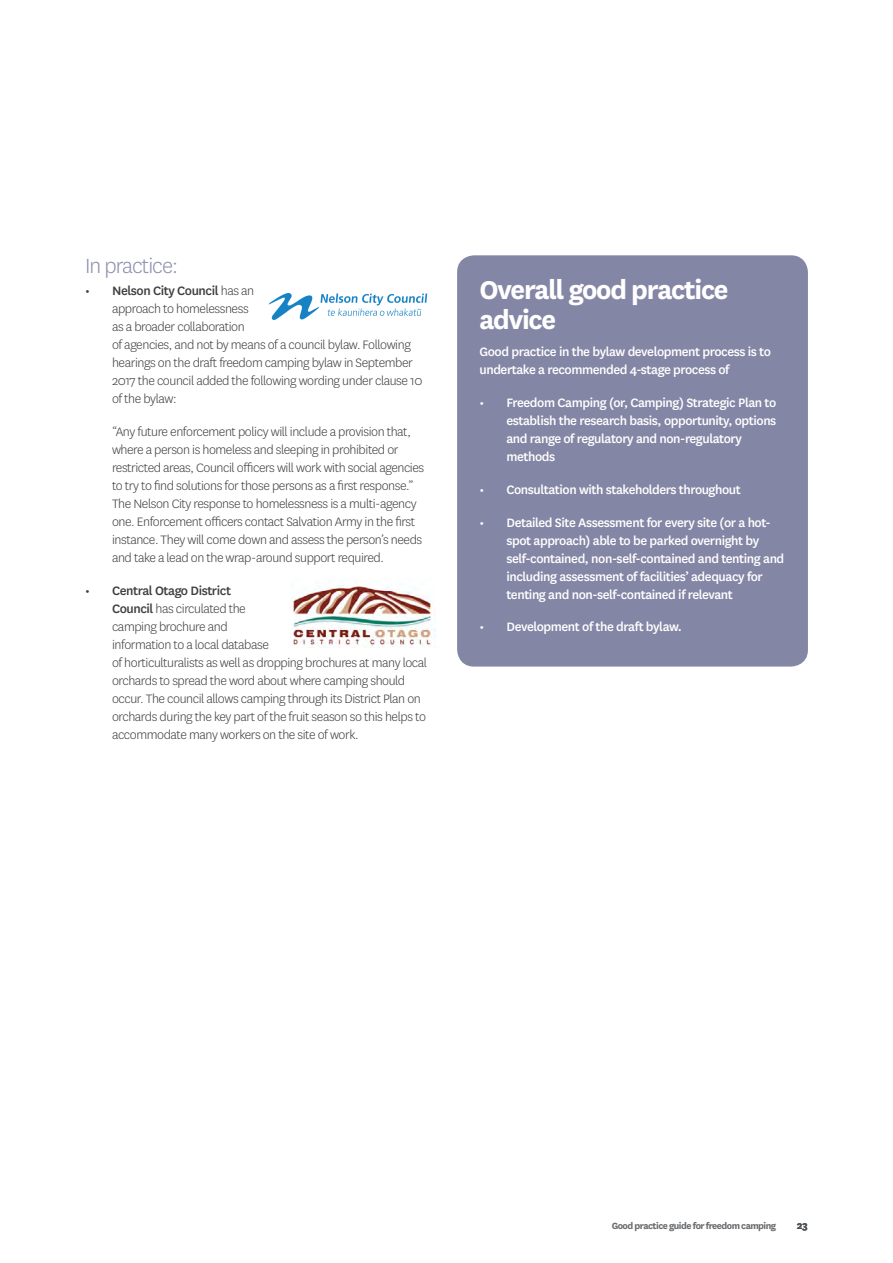
<style>
.page{position:relative;width:893px;height:1263px;background:#fff}
.page>*{position:absolute;margin:0;border:0;box-sizing:border-box;transform-origin:0 0}
.Heading{font:700 30px/30px "National";letter-spacing:-.04em;color:#fff}
.Subhead{font:300 24px "National";letter-spacing:-.04em;color:#8e8fac}
.Body_copy{font:300 14.25px/18px "National";letter-spacing:-.03em;color:#3e3e3f}
.Bullets_Numbered_3_5{font:500 14.25px/18px "National";letter-spacing:-.03em;color:#fff}
.t1{font:700 12px "National";color:#4e5356}
.t2{font:700 10.5px "National";letter-spacing:-.05em;color:#686a6d}
.s1{font-weight:500}
</style>
<div class="page">
<div style="left:457px;top:255px;width:351px;height:411px;background:#8486a5;border-radius:17px"></div>
<img style="left:268px;top:293px;width:160px;height:27px">
<img style="left:292px;top:585px;width:144px;height:62px">
<p class="Subhead" style="left:85px;top:251px;width:94px">In practice:</p>
<p class="Body_copy" style="left:112px;top:282px;width:312px;text-indent:-27px"><span class="s1">• Nelson City Council</span> has an<br>approach to homelessness<br>as a broader collaboration<br>of agencies, and not by means of a council bylaw. Following hearings on the draft freedom camping bylaw in September 2017 the council added the following wording under clause 10 of the bylaw:</p>
<p class="Body_copy" style="left:112px;top:422px;width:314px">“Any future enforcement policy will include a provision that, where a person is homeless and sleeping in prohibited or restricted areas, Council officers will work with social agencies to try to find solutions for those persons as a first response.” The Nelson City response to homelessness is a multi-agency one. Enforcement officers contact Salvation Army in the first instance. They will come down and assess the person’s needs and take a lead on the wrap-around support required.</p>
<p class="Body_copy" style="left:112px;top:581px;width:316px;text-indent:-27px"><span class="s1">• Central Otago District<br>Council</span> has circulated the<br>camping brochure and<br>information to a local database<br>of horticulturalists as well as dropping brochures at many local orchards to spread the word about where camping should occur. The council allows camping through its District Plan on orchards during the key part of the fruit season so this helps to accommodate many workers on the site of work.</p>
<p class="Heading" style="left:479px;top:273px;width:251px">Overall good practice advice</p>
<p class="Bullets_Numbered_3_5" style="left:479px;top:342px;width:293px">Good practice in the bylaw development process is to undertake a recommended 4-stage process of</p>
<p class="Bullets_Numbered_3_5" style="left:506px;top:393px;width:271px;text-indent:-27px">• Freedom Camping (or, Camping) Strategic Plan to establish the research basis, opportunity, options and range of regulatory and non-regulatory methods</p>
<p class="Bullets_Numbered_3_5" style="left:479px;top:479px;width:263px">• Consultation with stakeholders throughout</p>
<p class="Bullets_Numbered_3_5" style="left:506px;top:512px;width:279px;text-indent:-27px">• Detailed Site Assessment for every site (or a hot&shy;spot approach) able to be parked overnight by self-contained, non-self-contained and tenting and including assessment of facilities’ adequacy for tenting and non-self-contained if relevant</p>
<p class="Bullets_Numbered_3_5" style="left:479px;top:617px;width:204px">• Development of the draft bylaw.</p>
<p class="t2" style="left:612px;top:1218px;width:166px">Good practice guide for freedom camping</p>
<p class="t1" style="left:797px;top:1217px;width:13px">23</p>
</div>
